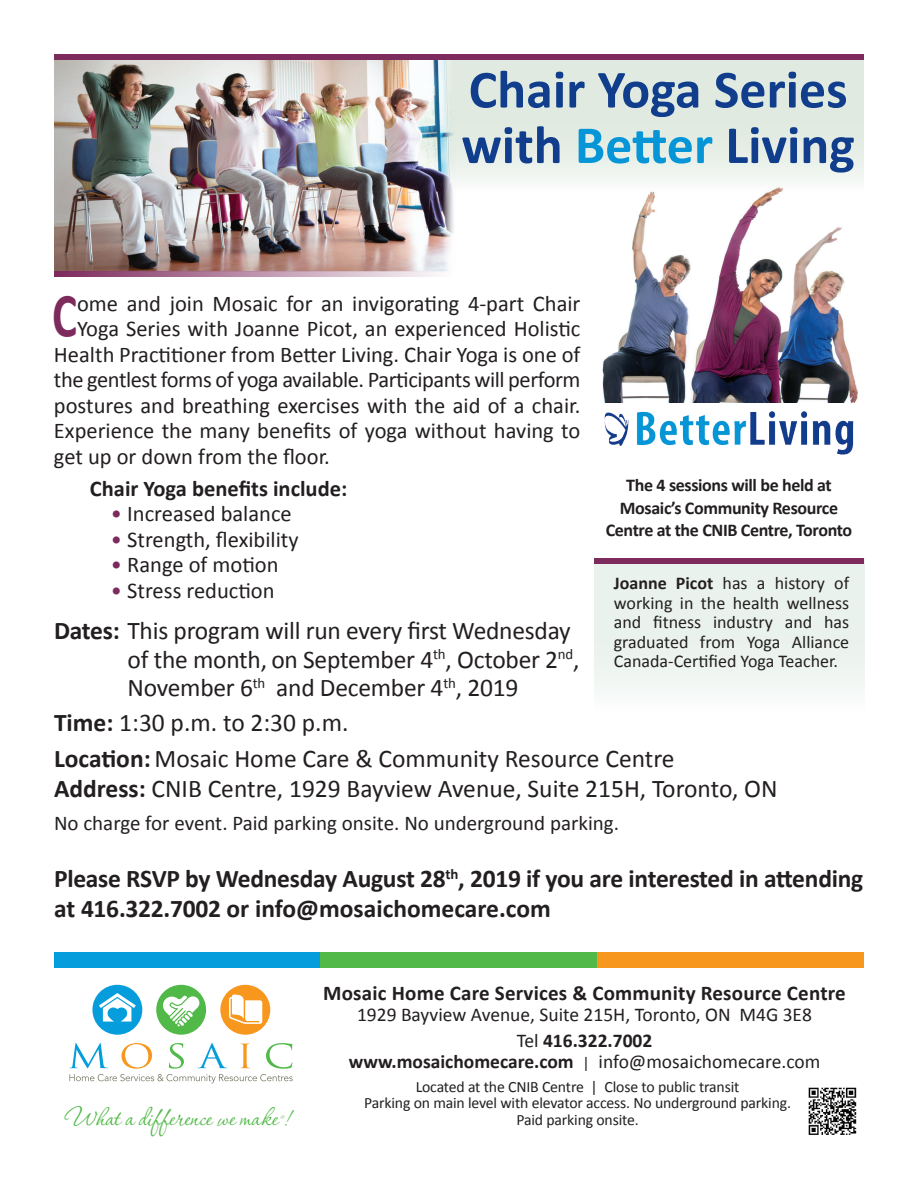
<style>
.page{position:relative;width:918px;height:1188px;background:#fff}
.page>*{position:absolute;margin:0;border:0;box-sizing:border-box;transform-origin:0 0}
.t1{font:700 62.7px "Calibri";color:#7d2a5d;scale:.75 1}
.t2{font:700 54px/55.5px "Calibri";color:#103d8c}
.t3{font:30.75px "P22 Corinthia";color:#51b948}
.t4{font:25.5px/28.5px "Calibri";letter-spacing:-.01em;color:#231f20}
.t5{font:700 25.5px/30px "Calibri";letter-spacing:-.01em;color:#231f20}
.t6{font:22.5px "Calibri";color:#231f20}
.t7{font:22.5px "Calibri";letter-spacing:-.02em;color:#231f20}
.t8{font:700 22.5px "Calibri";color:#231f20}
.t9{font:21px "Calibri";color:#231f20}
.t10{font:700 21px "Calibri";letter-spacing:.01em;color:#231f20}
.t11{font:19.5px/26.4px "Calibri";color:#231f20;text-align:center}
.t12{font:18px/19.5px "Calibri";color:#231f20;text-align:justify}
.t13{font:700 18px/22.5px "Calibri";letter-spacing:-.02em;color:#231f20;text-align:center}
.t14{font:15.75px/16.5px "Calibri";letter-spacing:-.01em;color:#231f20;text-align:center}
.t15{font:7.2px "P22 Corinthia";color:#51b948}
.s1{color:#0696d7}
.s2{color:#7d2a5d}
.s3{font-weight:700}
.s4{font-size:15.75px}
</style>
<div class="page">
<div style="left:594px;top:559px;width:270px;height:151px;background:#eaf2ed"></div>
<div style="left:54px;top:54px;width:810px;height:138px;background:#e0eae0"></div>
<div style="left:594px;top:559px;width:270px;height:5px;background:#7d2a5d"></div>
<img style="left:54px;top:59px;width:402px;height:212px">
<div style="left:54px;top:54px;width:810px;height:5px;background:#7d2a5d"></div>
<svg style="left:54px;top:271px;width:391px;height:5px;background:#ba8ea9"></svg>
<img style="left:594px;top:180px;width:270px;height:222px">
<div style="left:92px;top:985px;width:50px;height:50px;background:#069ddc;border-radius:50%"></div>
<div style="left:220px;top:985px;width:50px;height:50px;background:#f7971d;border-radius:50%"></div>
<div style="left:156px;top:985px;width:50px;height:50px;background:#51b948;border-radius:50%"></div>
<svg style="left:99px;top:993px;width:37px;height:29px"></svg>
<svg style="left:162px;top:995px;width:37px;height:32px"></svg>
<svg style="left:229px;top:994px;width:33px;height:30px"></svg>
<svg style="left:69px;top:1043px;width:224px;height:40px"></svg>
<div style="left:54px;top:952px;width:266px;height:15px;background:#069ddc"></div>
<div style="left:320px;top:952px;width:278px;height:15px;background:#51b948"></div>
<div style="left:598px;top:952px;width:266px;height:15px;background:#f7971d"></div>
<img style="left:809px;top:1087px;width:48px;height:48px">
<img style="left:604px;top:411px;width:250px;height:44px">
<h2 class="t2" style="left:462px;top:62px;width:395px">Chair Yoga Series with <span class="s1">Better</span> Living</h2>
<h1 class="t1" style="left:52px;top:275px;width:35px">C</h1>
<p class="t6" style="left:77px;top:289px;width:505px">ome and join Mosaic for an invigorating 4-part Chair</p>
<p class="t6" style="left:77px;top:315px;width:505px">Yoga Series with Joanne Picot, an experienced Holistic</p>
<p class="t6" style="left:54px;top:340px;width:528px">Health Practitioner from Better Living. Chair Yoga is one of</p>
<p class="t7" style="left:54px;top:365px;width:528px">the gentlest forms of yoga available. Participants will perform</p>
<p class="t6" style="left:54px;top:391px;width:528px">postures and breathing exercises with the aid of a chair.</p>
<p class="t6" style="left:54px;top:416px;width:528px">Experience the many benefits of yoga without having to</p>
<p class="t6" style="left:54px;top:442px;width:278px">get up or down from the floor.</p>
<p class="t8" style="left:90px;top:474px;width:259px">Chair Yoga benefits include:</p>
<p class="t6" style="left:111px;top:500px;width:182px"><span class="s2">•</span> Increased balance</p>
<p class="t6" style="left:111px;top:525px;width:189px"><span class="s2">•</span> Strength, flexibility</p>
<p class="t6" style="left:111px;top:551px;width:169px"><span class="s2">•</span> Range of motion</p>
<p class="t6" style="left:111px;top:576px;width:165px"><span class="s2">•</span> Stress reduction</p>
<p class="t12" style="left:614px;top:573px;width:237px"><span class="s3">Joanne Picot</span> has a history of working in the health wellness and fitness industry and has graduated from Yoga Alliance Canada-Certified Yoga Teacher.</p>
<p class="t13" style="left:606px;top:474px;width:248px">The 4 sessions will be held at<br>Mosaic’s Community Resource<br>Centre at the CNIB Centre, Toronto</p>
<p class="t4" style="left:127px;top:616px;width:454px;text-indent:-73px"><span class="s3">Dates:</span> This program will run every first Wednesday of the month, on September 4<sup>th</sup>, October 2<sup>nd</sup>,<br>November 6<sup>th</sup> and December 4<sup>th</sup>, 2019</p>
<p class="t4" style="left:54px;top:705px;width:622px;line-height:35.2px"><span class="s3">Time:</span> 1:30 p.m. to 2:30 p.m.<br><span class="s3">Location:</span> Mosaic Home Care &amp; Community Resource Centre</p>
<p class="t4" style="left:54px;top:774px;width:725px"><span class="s3">Address:</span> CNIB Centre, 1929 Bayview Avenue, Suite 215H, Toronto, ON</p>
<p class="t9" style="left:54px;top:809px;width:567px">No charge for event. Paid parking onsite. No underground parking.</p>
<p class="t5" style="left:54px;top:864px;width:811px">Please RSVP by Wednesday August 28<sup>th</sup>, 2019 if you are interested in attending at 416.322.7002 or info@mosaichomecare.com</p>
<p class="t10" style="left:323px;top:979px;width:524px">Mosaic Home Care Services &amp; Community Resource Centre</p>
<p class="t11" style="left:357px;top:1001px;width:456px">1929 Bayview Avenue, Suite 215H, Toronto, ON M4G 3E8<br>Tel <span class="s3">416.322.7002</span></p>
<p class="t11" style="left:349px;top:1049px;width:473px"><span class="s3">www.mosaichomecare.com</span> <span class="s4">|</span> info@mosaichomecare.com</p>
<p class="t14" style="left:364px;top:1078px;width:428px">Located at the CNIB Centre | Close to public transit<br>Parking on main level with elevator access. No underground parking.</p>
<h3 class="t3" style="left:65px;top:1102px;width:228px">What a difference we make !</h3>
<p class="t14" style="left:516px;top:1111px;width:124px">Paid parking onsite.</p>
<p class="t15" style="left:280px;top:1114px;width:6px">®</p>
</div>
